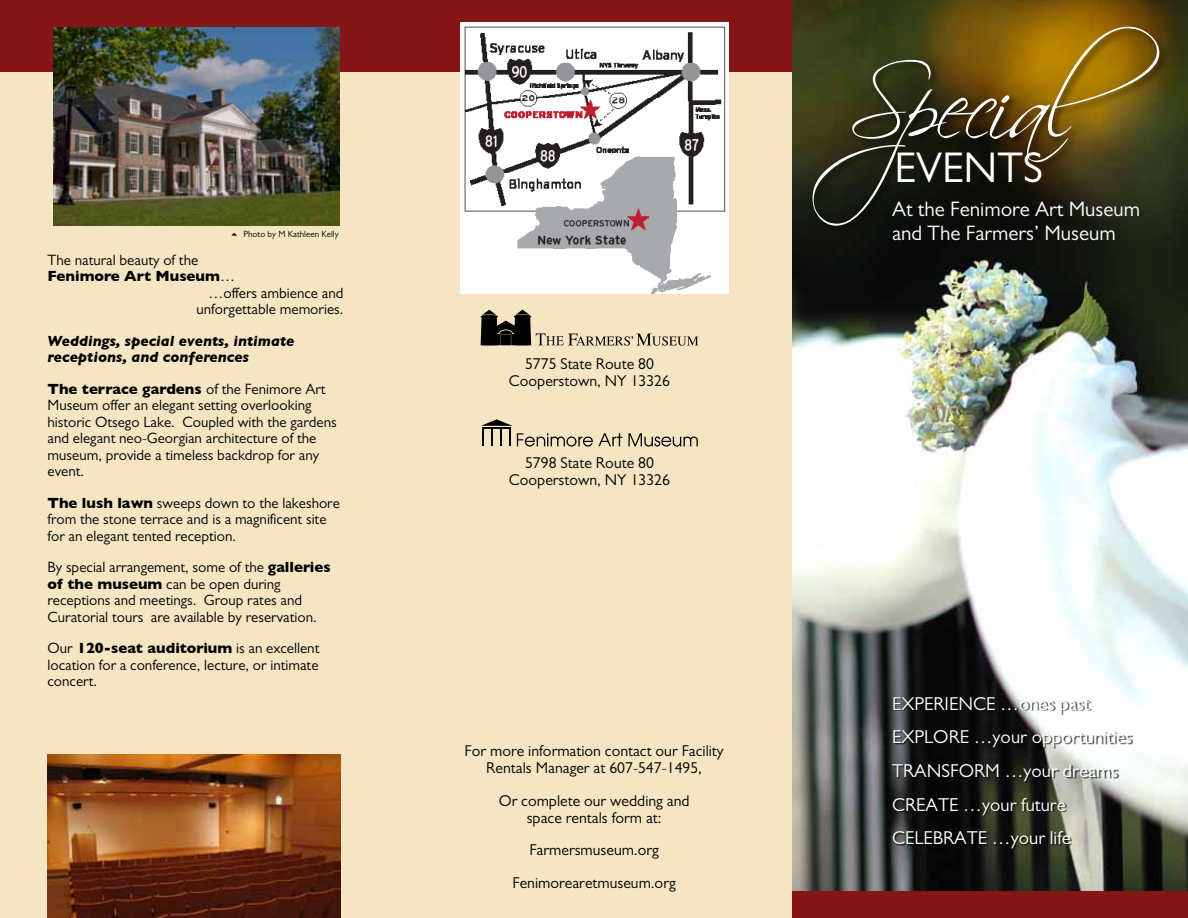
<style>
.page{position:relative;width:1188px;height:918px;background:#fff}
.page>*{position:absolute;margin:0;border:0;box-sizing:border-box;transform-origin:0 0}
.t1{font:92.4px "Scriptina";letter-spacing:-.035em;color:#fff}
.t2{font:43.2px "Gill Sans";color:#fff}
.t3{font:21px/24px "Gill Sans";color:#fff}
.t4{font:18.75px/33.6px "Gill Sans";color:#fff}
.t5{font:15.75px/17.2px "Gill Sans";color:#000;text-align:center}
.t6{font:15px/16.5px "Gill Sans";color:#000}
.t7{font:italic 700 15px/16.5px "Gill Sans";color:#000}
.t8{font:700 15px "Gill Sans";color:#000}
.t9{font:9px "Gill Sans";color:#000}
.s1{font-weight:400}
.s2{font-weight:700}
</style>
<div class="page">
<div style="left:0;top:0;width:807px;height:918px;background:#f6e5c3"></div>
<div style="left:0;top:0;width:801px;height:72px;background:#841618"></div>
<img style="left:793px;top:0;width:395px;height:891px">
<div style="left:893px;top:697px;width:240px;height:153px;background:#000;opacity:.75"></div>
<div style="left:793px;top:891px;width:395px;height:27px;background:#841618"></div>
<div style="left:809px;top:24px;width:360px;height:211px;background:#000;opacity:.75"></div>
<img style="left:53px;top:27px;width:287px;height:199px">
<img style="left:47px;top:755px;width:294px;height:163px">
<svg style="left:628px;top:433px;width:70px;height:14px"></svg>
<svg style="left:481px;top:419px;width:141px;height:28px"></svg>
<img style="left:460px;top:22px;width:268px;height:272px">
<svg style="left:481px;top:310px;width:217px;height:36px"></svg>
<p class="t9" style="left:244px;top:229px;width:97px">Photo by M Kathleen Kelly</p>
<p class="t6" style="left:48px;top:251px;width:152px">The natural beauty of the</p>
<p class="t8" style="left:48px;top:267px;width:189px">Fenimore Art Museum<span class="s1">…</span></p>
<p class="t6" style="left:208px;top:284px;width:137px">…offers ambience and</p>
<p class="t6" style="left:197px;top:301px;width:148px">unforgettable memories.</p>
<p class="t7" style="left:48px;top:332px;width:248px">Weddings, special events, intimate receptions, and conferences</p>
<p class="t6" style="left:48px;top:380px;width:291px"><span class="s2">The terrace gardens</span> of the Fenimore Art Museum offer an elegant setting overlooking historic Otsego Lake. Coupled with the gardens and elegant neo-Georgian architecture of the museum, provide a timeless backdrop for any event.</p>
<p class="t6" style="left:48px;top:494px;width:294px"><span class="s2">The lush lawn</span> sweeps down to the lakeshore from the stone terrace and is a magnificent site for an elegant tented reception.</p>
<p class="t6" style="left:48px;top:559px;width:285px">By special arrangement, some of the <span class="s2">galleries of the museum</span> can be open during receptions and meetings. Group rates and Curatorial tours are available by reservation.</p>
<p class="t6" style="left:48px;top:640px;width:273px;text-align:justify">Our <span class="s2">120-seat auditorium</span> is an excellent location for a conference, lecture, or intimate concert.</p>
<p class="t5" style="left:509px;top:355px;width:163px">5775 State Route 80<br>Cooperstown, NY 13326</p>
<p class="t5" style="left:509px;top:454px;width:163px">5798 State Route 80<br>Cooperstown, NY 13326</p>
<p class="t5" style="left:465px;top:742px;width:261px">For more information contact our Facility<br>Rentals Manager at 607-547-1495,</p>
<p class="t5" style="left:499px;top:792px;width:192px">Or complete our wedding and space rentals form at:</p>
<p class="t5" style="left:513px;top:834px;width:165px;line-height:32.2px">Farmersmuseum.org<br>Fenimorearetmuseum.org</p>
<h1 class="t1" style="left:848px;top:52px;width:313px">Special</h1>
<h2 class="t2" style="left:895px;top:142px;width:150px">Events</h2>
<h3 class="t3" style="left:892px;top:197px;width:250px">At the Fenimore Art Museum and The Farmers’ Museum</h3>
<p class="t4" style="left:892px;top:687px;width:242px">experience …ones past explore …your opportunities transform …your dreams create</p>
<p class="t4" style="left:892px;top:787px;width:175px;text-indent:71px">…your future celebrate</p>
<p class="t4" style="left:992px;top:821px;width:80px">…your life</p>
</div>
